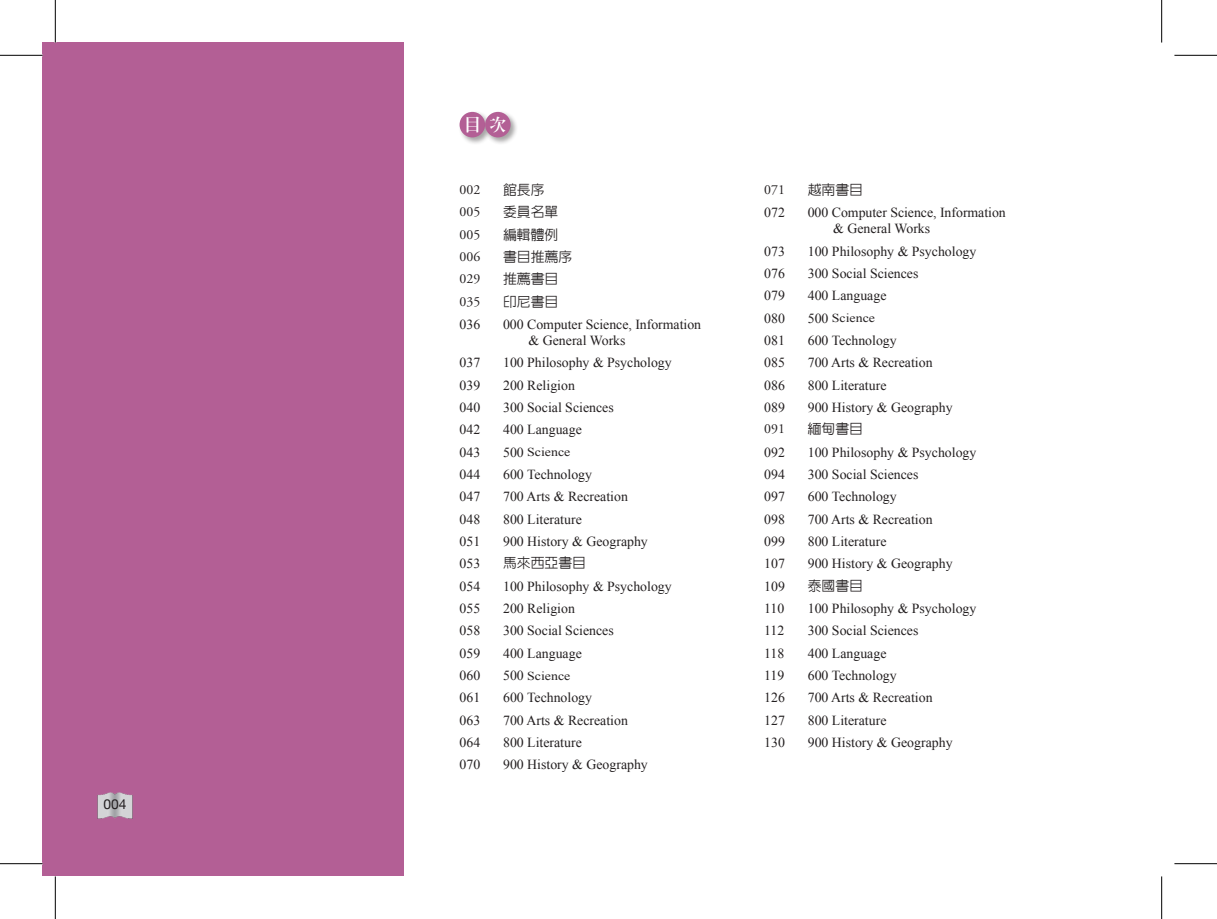
<style>
.page{position:relative;width:1217px;height:919px;background:#fff}
.page>*{position:absolute;margin:0;border:0;box-sizing:border-box;transform-origin:0 0}
.t1{font:800 16.95px "AR Ming B5";color:#fff}
.t2{font:13.8px/15.9px "Times New Roman";color:#231f20}
.t3{font:500 13.8px "AR New Hei B5";color:#231f20}
.t4{font:13.8px "Adobe Garamond Pro";color:#231f20}
.t5{font:13.8px "Helvetica Neue";color:#231f20}
.t6{font:12.15px "Times New Roman";color:#231f20;scale:1.14 1}
.s1{font-size:13.8px}
</style>
<div class="page">
<div style="left:43px;top:43px;width:361px;height:833px;background:#b35f95"></div>
<img style="left:97px;top:792px;width:35px;height:26px">
<div style="left:458px;top:110px;width:34px;height:35px;background:#231f20;opacity:.4"></div>
<div style="left:459px;top:112px;width:26px;height:25px;background:#b35f95;border-radius:50%"></div>
<div style="left:483px;top:110px;width:35px;height:35px;background:#231f20;opacity:.4"></div>
<div style="left:485px;top:112px;width:25px;height:25px;background:#b35f95;border-radius:50%"></div>
<hr style="left:0;top:55px;width:43px;height:1px;background:#000">
<hr style="left:1174px;top:55px;width:42px;height:1px;background:#000">
<hr style="left:0;top:863px;width:43px;height:1px;background:#000">
<hr style="left:1174px;top:863px;width:42px;height:1px;background:#000">
<hr style="left:55px;top:0;width:1px;height:43px;background:#000">
<hr style="left:55px;top:876px;width:1px;height:42px;background:#000">
<hr style="left:1161px;top:0;width:1px;height:43px;background:#000">
<hr style="left:1161px;top:876px;width:1px;height:42px;background:#000">
<p class="t5" style="left:103px;top:794px;width:25px">004</p>
<p class="t1" style="left:464px;top:116px;width:44px">目次</p>
<p class="t4" style="left:459px;top:181px;width:22px">002</p>
<p class="t3" style="left:503px;top:183px;width:43px">館長序</p>
<p class="t4" style="left:459px;top:204px;width:22px">005</p>
<p class="t3" style="left:503px;top:205px;width:57px">委員名單</p>
<p class="t4" style="left:459px;top:226px;width:22px">005</p>
<p class="t3" style="left:503px;top:227px;width:57px">編輯體例</p>
<p class="t4" style="left:459px;top:248px;width:22px">006</p>
<p class="t3" style="left:503px;top:250px;width:71px">書目推薦序</p>
<p class="t4" style="left:459px;top:271px;width:22px">029</p>
<p class="t3" style="left:503px;top:272px;width:57px">推薦書目</p>
<p class="t4" style="left:459px;top:293px;width:22px">035</p>
<p class="t3" style="left:503px;top:294px;width:57px">印尼書目</p>
<p class="t2" style="left:459px;top:316px;width:22px">036</p>
<p class="t2" style="left:528px;top:316px;width:174px;text-indent:-26px">000 Computer Science, Information &amp; General Works</p>
<p class="t2" style="left:459px;top:354px;width:22px">037</p>
<p class="t2" style="left:503px;top:354px;width:170px">100 Philosophy &amp; Psychology</p>
<p class="t2" style="left:459px;top:377px;width:22px">039</p>
<p class="t2" style="left:503px;top:377px;width:73px">200 Religion</p>
<p class="t2" style="left:459px;top:399px;width:22px">040</p>
<p class="t2" style="left:503px;top:399px;width:112px">300 Social Sciences</p>
<p class="t2" style="left:459px;top:421px;width:22px">042</p>
<p class="t2" style="left:503px;top:421px;width:80px">400 Language</p>
<p class="t2" style="left:459px;top:444px;width:22px">043</p>
<p class="t6" style="left:503px;top:444px;width:60px"><span class="s1">500</span> Science</p>
<p class="t2" style="left:459px;top:466px;width:22px">044</p>
<p class="t2" style="left:503px;top:466px;width:90px">600 Technology</p>
<p class="t2" style="left:459px;top:488px;width:22px">047</p>
<p class="t2" style="left:503px;top:488px;width:126px">700 Arts &amp; Recreation</p>
<p class="t2" style="left:459px;top:511px;width:22px">048</p>
<p class="t2" style="left:503px;top:511px;width:80px">800 Literature</p>
<p class="t2" style="left:459px;top:533px;width:22px">051</p>
<p class="t2" style="left:503px;top:533px;width:146px">900 History &amp; Geography</p>
<p class="t2" style="left:459px;top:555px;width:22px">053</p>
<p class="t3" style="left:503px;top:556px;width:84px">馬來西亞書目</p>
<p class="t2" style="left:459px;top:578px;width:22px">054</p>
<p class="t2" style="left:503px;top:578px;width:170px">100 Philosophy &amp; Psychology</p>
<p class="t2" style="left:459px;top:600px;width:22px">055</p>
<p class="t2" style="left:503px;top:600px;width:73px">200 Religion</p>
<p class="t2" style="left:459px;top:622px;width:22px">058</p>
<p class="t2" style="left:503px;top:622px;width:112px">300 Social Sciences</p>
<p class="t2" style="left:459px;top:645px;width:22px">059</p>
<p class="t2" style="left:503px;top:645px;width:80px">400 Language</p>
<p class="t2" style="left:459px;top:667px;width:22px">060</p>
<p class="t6" style="left:503px;top:667px;width:60px"><span class="s1">500</span> Science</p>
<p class="t2" style="left:459px;top:689px;width:22px">061</p>
<p class="t2" style="left:503px;top:689px;width:90px">600 Technology</p>
<p class="t2" style="left:459px;top:712px;width:22px">063</p>
<p class="t2" style="left:503px;top:712px;width:126px">700 Arts &amp; Recreation</p>
<p class="t2" style="left:459px;top:734px;width:22px">064</p>
<p class="t2" style="left:503px;top:734px;width:80px">800 Literature</p>
<p class="t2" style="left:459px;top:756px;width:22px">070</p>
<p class="t2" style="left:503px;top:756px;width:146px">900 History &amp; Geography</p>
<p class="t4" style="left:764px;top:181px;width:22px">071</p>
<p class="t3" style="left:807px;top:183px;width:57px">越南書目</p>
<p class="t2" style="left:764px;top:205px;width:22px">072</p>
<p class="t2" style="left:833px;top:205px;width:174px;text-indent:-26px">000 Computer Science, Information &amp; General Works</p>
<p class="t2" style="left:764px;top:243px;width:22px">073</p>
<p class="t2" style="left:807px;top:243px;width:170px">100 Philosophy &amp; Psychology</p>
<p class="t2" style="left:764px;top:265px;width:22px">076</p>
<p class="t2" style="left:807px;top:265px;width:112px">300 Social Sciences</p>
<p class="t2" style="left:764px;top:287px;width:22px">079</p>
<p class="t2" style="left:807px;top:287px;width:80px">400 Language</p>
<p class="t2" style="left:764px;top:310px;width:22px">080</p>
<p class="t6" style="left:807px;top:310px;width:60px"><span class="s1">500</span> Science</p>
<p class="t2" style="left:764px;top:332px;width:22px">081</p>
<p class="t2" style="left:807px;top:332px;width:90px">600 Technology</p>
<p class="t2" style="left:764px;top:354px;width:22px">085</p>
<p class="t2" style="left:807px;top:354px;width:126px">700 Arts &amp; Recreation</p>
<p class="t2" style="left:764px;top:377px;width:22px">086</p>
<p class="t2" style="left:807px;top:377px;width:80px">800 Literature</p>
<p class="t2" style="left:764px;top:399px;width:22px">089</p>
<p class="t2" style="left:807px;top:399px;width:146px">900 History &amp; Geography</p>
<p class="t4" style="left:764px;top:420px;width:22px">091</p>
<p class="t3" style="left:807px;top:422px;width:57px">緬甸書目</p>
<p class="t2" style="left:764px;top:444px;width:22px">092</p>
<p class="t2" style="left:807px;top:444px;width:170px">100 Philosophy &amp; Psychology</p>
<p class="t2" style="left:764px;top:466px;width:22px">094</p>
<p class="t2" style="left:807px;top:466px;width:112px">300 Social Sciences</p>
<p class="t2" style="left:764px;top:488px;width:22px">097</p>
<p class="t2" style="left:807px;top:488px;width:90px">600 Technology</p>
<p class="t2" style="left:764px;top:511px;width:22px">098</p>
<p class="t2" style="left:807px;top:511px;width:126px">700 Arts &amp; Recreation</p>
<p class="t2" style="left:764px;top:533px;width:22px">099</p>
<p class="t2" style="left:807px;top:533px;width:80px">800 Literature</p>
<p class="t2" style="left:764px;top:555px;width:22px">107</p>
<p class="t2" style="left:807px;top:555px;width:146px">900 History &amp; Geography</p>
<p class="t2" style="left:764px;top:578px;width:22px">109</p>
<p class="t3" style="left:807px;top:578px;width:57px">泰國書目</p>
<p class="t2" style="left:764px;top:600px;width:22px">110</p>
<p class="t2" style="left:807px;top:600px;width:170px">100 Philosophy &amp; Psychology</p>
<p class="t2" style="left:764px;top:622px;width:22px">112</p>
<p class="t2" style="left:807px;top:622px;width:112px">300 Social Sciences</p>
<p class="t2" style="left:764px;top:645px;width:22px">118</p>
<p class="t2" style="left:807px;top:645px;width:80px">400 Language</p>
<p class="t2" style="left:764px;top:667px;width:22px">119</p>
<p class="t2" style="left:807px;top:667px;width:90px">600 Technology</p>
<p class="t2" style="left:764px;top:689px;width:22px">126</p>
<p class="t2" style="left:807px;top:689px;width:126px">700 Arts &amp; Recreation</p>
<p class="t2" style="left:764px;top:711px;width:22px">127</p>
<p class="t2" style="left:807px;top:711px;width:80px">800 Literature</p>
<p class="t2" style="left:764px;top:734px;width:22px">130</p>
<p class="t2" style="left:807px;top:734px;width:146px">900 History &amp; Geography</p>
</div>
